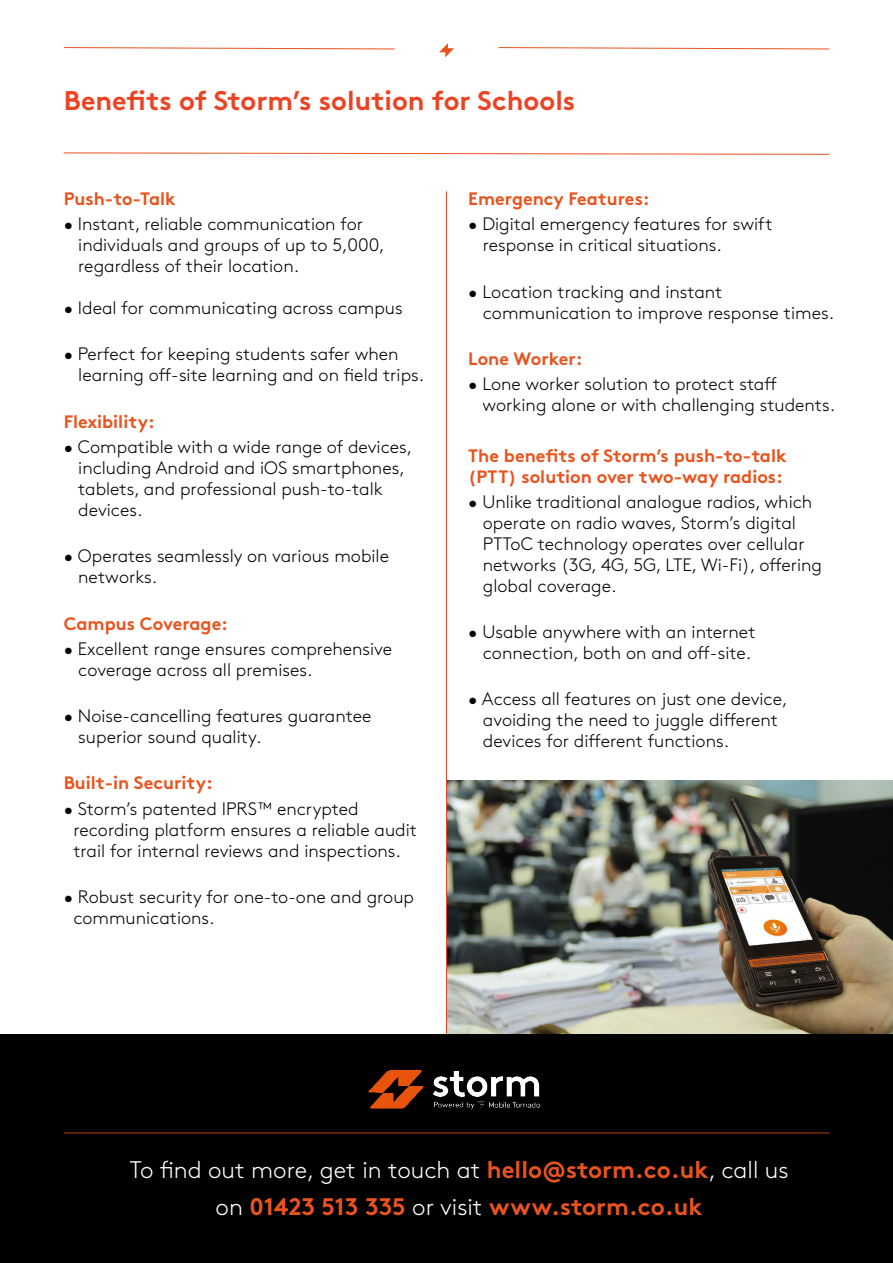
<style>
.page{position:relative;width:893px;height:1263px;background:#fff}
.page>*{position:absolute;margin:0;border:0;box-sizing:border-box;transform-origin:0 0}
.t1{font:700 27px "Brown";color:#eb4423}
.t2{font:700 24px/37.5px "Brown";color:#e9531d;text-align:center}
.t3{font:300 18px/21px "Brown";color:#000}
.t4{font:700 18px/21px "Brown";color:#e9531d}
.s1{font-weight:300;color:#fff}
</style>
<div class="page">
<img style="left:447px;top:781px;width:446px;height:253px">
<hr style="left:446px;top:191px;width:1px;height:860px;background:#e84425">
<div style="left:0;top:1034px;width:893px;height:229px;background:#000"></div>
<img style="left:368px;top:1070px;width:172px;height:40px">
<hr style="left:64px;top:1132px;width:765px;height:1px;background:#e9531d">
<svg style="left:63px;top:47px;width:332px;height:3px"></svg>
<svg style="left:439px;top:43px;width:15px;height:14px"></svg>
<svg style="left:498px;top:47px;width:332px;height:3px"></svg>
<svg style="left:63px;top:152px;width:767px;height:3px"></svg>
<h1 class="t1" style="left:64px;top:78px;width:513px">Benefits of Storm’s solution for Schools</h1>
<p class="t4" style="left:64px;top:186px;width:114px">Push-to-Talk</p>
<p class="t3" style="left:78px;top:212px;width:308px;text-indent:-15px">• Instant, reliable communication for individuals and groups of up to 5,000, regardless of their location.</p>
<p class="t3" style="left:64px;top:296px;width:341px">• Ideal for communicating across campus</p>
<p class="t3" style="left:78px;top:342px;width:348px;text-indent:-15px">• Perfect for keeping students safer when learning off-site learning and on field trips.</p>
<p class="t4" style="left:64px;top:409px;width:93px">Flexibility:</p>
<p class="t3" style="left:78px;top:435px;width:335px;text-indent:-15px">• Compatible with a wide range of devices, including Android and iOS smartphones, tablets, and professional push-to-talk devices.</p>
<p class="t3" style="left:78px;top:544px;width:312px;text-indent:-15px">• Operates seamlessly on various mobile networks.</p>
<p class="t4" style="left:64px;top:611px;width:166px">Campus Coverage:</p>
<p class="t3" style="left:78px;top:637px;width:316px;text-indent:-15px">• Excellent range ensures comprehensive coverage across all premises.</p>
<p class="t3" style="left:78px;top:704px;width:295px;text-indent:-15px">• Noise-cancelling features guarantee superior sound quality.</p>
<p class="t4" style="left:64px;top:771px;width:151px">Built-in Security:</p>
<p class="t3" style="left:73px;top:796px;width:345px;text-indent:-10px">• Storm’s patented IPRS™ encrypted recording platform ensures a reliable audit trail for internal reviews and inspections.</p>
<p class="t3" style="left:73px;top:885px;width:342px;text-indent:-10px">• Robust security for one-to-one and group communications.</p>
<p class="t4" style="left:468px;top:186px;width:183px">Emergency Features:</p>
<p class="t3" style="left:483px;top:212px;width:291px;text-indent:-15px">• Digital emergency features for swift response in critical situations.</p>
<p class="t3" style="left:483px;top:280px;width:353px;text-indent:-15px">• Location tracking and instant communication to improve response times.</p>
<p class="t4" style="left:468px;top:346px;width:116px">Lone Worker:</p>
<p class="t3" style="left:482px;top:372px;width:354px;text-indent:-14px">• Lone worker solution to protect staff working alone or with challenging students.</p>
<p class="t4" style="left:468px;top:443px;width:320px">The benefits of Storm’s push-to-talk (PTT) solution over two-way radios:</p>
<p class="t3" style="left:483px;top:490px;width:341px;text-indent:-15px">• Unlike traditional analogue radios, which operate on radio waves, Storm’s digital PTToC technology operates over cellular networks (3G, 4G, 5G, LTE, Wi-Fi), offering global coverage.</p>
<p class="t3" style="left:468px;top:620px;width:289px;text-align:center">• Usable anywhere with an internet connection, both on and off-site.</p>
<p class="t3" style="left:483px;top:687px;width:306px;text-indent:-15px">• Access all features on just one device, avoiding the need to juggle different devices for different functions.</p>
<h2 class="t2" style="left:130px;top:1148px;width:660px"><span class="s1">To find out more, get in touch at</span> hello@storm.co.uk<span class="s1">, call us on</span> 01423 513 335 <span class="s1">or visit</span> www.storm.co.uk</h2>
</div>
